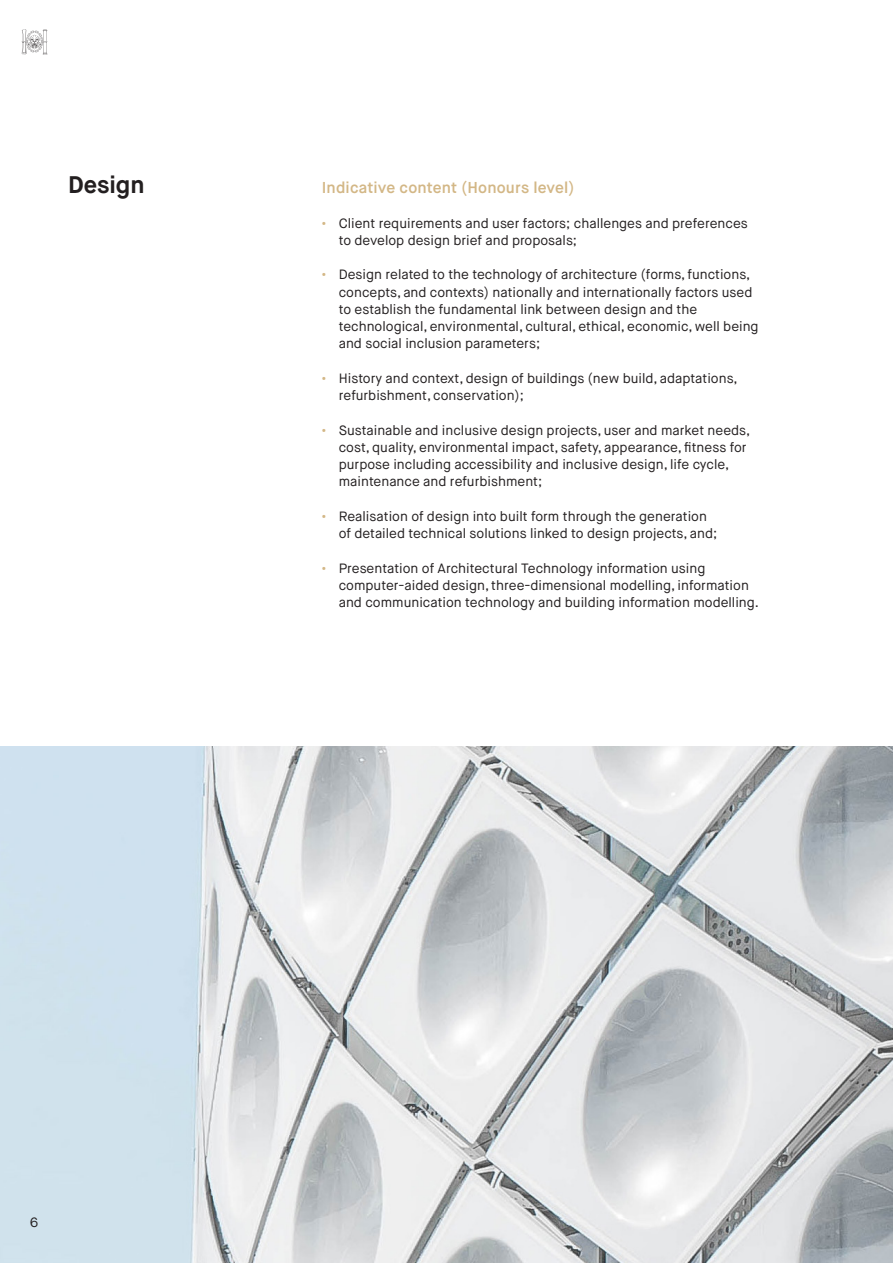
<style>
.page{position:relative;width:893px;height:1263px;background:#fff}
.page>*{position:absolute;margin:0;border:0;box-sizing:border-box;transform-origin:0 0}
.Intro{font:700 24px "Maison Neue";color:#231f20}
.Body_Title{font:600 15.75px "Maison Neue";letter-spacing:.01em;color:#d3b786}
.t1{font:13.5px/17.2px "Maison Neue";color:#231f20}
.s1{font-weight:600;color:#d3b786}
</style>
<div class="page">
<img style="left:0;top:746px;width:893px;height:517px">
<svg style="left:22px;top:29px;width:25px;height:26px"></svg>
<p class="Intro" style="left:68px;top:169px;width:78px">Design</p>
<p class="Body_Title" style="left:322px;top:178px;width:254px">Indicative content (Honours level)</p>
<p class="t1" style="left:339px;top:214px;width:411px;text-indent:-17px"><span class="s1">•</span> Client requirements and user factors; challenges and preferences to develop design brief and proposals;</p>
<p class="t1" style="left:339px;top:266px;width:421px;text-indent:-17px"><span class="s1">•</span> Design related to the technology of architecture (forms, functions, concepts, and contexts) nationally and internationally factors used to establish the fundamental link between design and the technological, environmental, cultural, ethical, economic, well being and social inclusion parameters;</p>
<p class="t1" style="left:339px;top:370px;width:400px;text-indent:-17px"><span class="s1">•</span> History and context, design of buildings (new build, adaptations, refurbishment, conservation);</p>
<p class="t1" style="left:339px;top:421px;width:413px;text-indent:-17px"><span class="s1">•</span> Sustainable and inclusive design projects, user and market needs, cost, quality, environmental impact, safety, appearance, fitness for purpose including accessibility and inclusive design, life cycle, maintenance and refurbishment;</p>
<p class="t1" style="left:339px;top:508px;width:380px;text-indent:-17px"><span class="s1">•</span> Realisation of design into built form through the generation of detailed technical solutions linked to design projects, and;</p>
<p class="t1" style="left:339px;top:559px;width:422px;text-indent:-17px"><span class="s1">•</span> Presentation of Architectural Technology information using computer-aided design, three-dimensional modelling, information and communication technology and building information modelling.</p>
<p class="t1" style="left:30px;top:1213px;width:10px">6</p>
</div>
